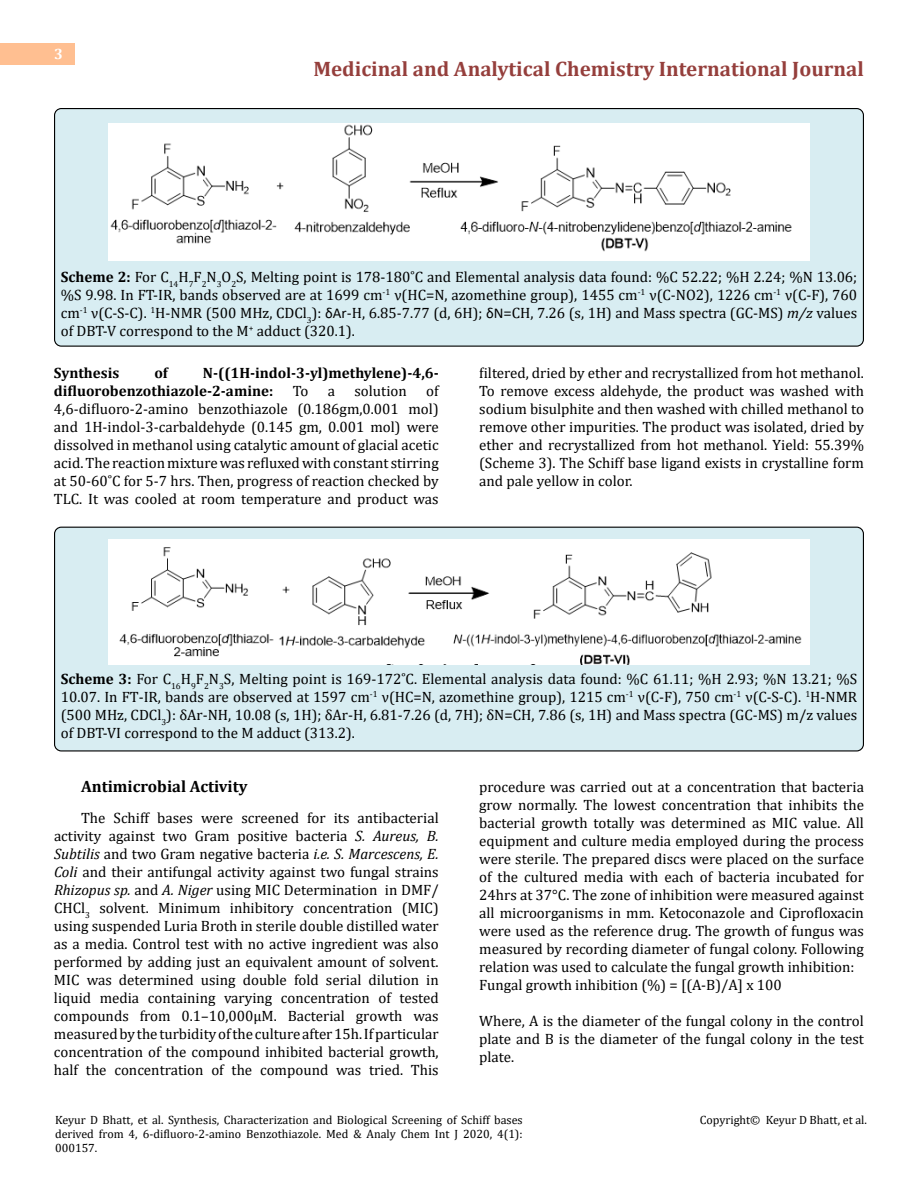
<style>
.page{position:relative;width:918px;height:1188px;background:#fff}
.page>*{position:absolute;margin:0;border:0;box-sizing:border-box;transform-origin:0 0}
.t1{font:700 21px "Cambria";color:#953f3c}
.t2{font:700 16.5px "Cambria";color:#000}
.t3{font:15px/18px "Cambria";color:#000;text-align:justify}
.t4{font:700 15px/18px "Cambria";color:#000}
.t5{font:700 15px "Cambria";color:#fff}
.t6{font:12px/14.4px "Cambria";color:#000;text-align:justify}
.s1{font-weight:700}
.s2{font-family:"Calibri"}
.s3{font-style:italic}
</style>
<div class="page">
<div style="left:0;top:43px;width:75px;height:21px;background:#ffbf91"></div>
<div style="left:55px;top:527px;width:808px;height:224px;background:#d8edf2;border-radius:7px"></div>
<div style="left:54px;top:527px;width:810px;height:224px;border:1px solid #000;border-radius:7px"></div>
<div style="left:55px;top:109px;width:808px;height:237px;background:#d8edf2;border-radius:7px"></div>
<div style="left:54px;top:108px;width:810px;height:239px;border:1px solid #000;border-radius:7px"></div>
<img style="left:108px;top:124px;width:702px;height:136px">
<img style="left:108px;top:540px;width:702px;height:125px">
<p class="t5" style="left:54px;top:44px;width:10px">3</p>
<h1 class="t1" style="left:313px;top:54px;width:552px">Medicinal and Analytical Chemistry International Journal</h1>
<p class="t3" style="left:61px;top:267px;width:798px"><span class="s1">Scheme 2:</span> For C<sub>14</sub>H<sub>7</sub>F<sub>2</sub>N<sub>3</sub>O<sub>2</sub>S, Melting point is 178-180˚C and Elemental analysis data found: %C 52.22; %H 2.24; %N 13.06; %S 9.98. In FT-IR, bands observed are at 1699 cm<sup>-1</sup> ν(HC=N, azomethine group), 1455 cm<sup>-1</sup> ν(C-NO2), 1226 cm<sup>-1</sup> ν(C-F), 760 cm<sup>-1</sup> ν(C-S-C). <sup>1</sup>H-NMR (500 MHz, CDCl<sub>3</sub>): <span class="s2">δAr</span>-H, 6.85-7.77 (d, 6H); <span class="s2">δN</span>=CH, 7.26 (s, 1H) and Mass spectra (GC-MS) <span class="s3">m/z</span> values of DBT-V correspond to the M<sup>+</sup> adduct (320.1).</p>
<p class="t4" style="left:54px;top:363px;width:67px">Synthesis</p>
<p class="t4" style="left:154px;top:363px;width:15px">of</p>
<p class="t3" style="left:479px;top:363px;width:386px">filtered, dried by ether and recrystallized from hot methanol.<br>To remove excess aldehyde, the product was washed with sodium bisulphite and then washed with chilled methanol to remove other impurities. The product was isolated, dried by ether and recrystallized from hot methanol. Yield: 55.39% (Scheme 3). The Schiff base ligand exists in crystalline form and pale yellow in color.</p>
<p class="t4" style="left:54px;top:363px;width:386px;text-indent:149px">N-((1H-indol-3-yl)methylene)-4,6- difluorobenzothiazole-2-amine:</p>
<p class="t3" style="left:54px;top:381px;width:386px;text-indent:372px">of 4,6-difluoro-2-amino benzothiazole (0.186gm,0.001 mol) and 1H-indol-3-carbaldehyde (0.145 gm, 0.001 mol) were dissolved in methanol using catalytic amount of glacial acetic acid. The reaction mixture was refluxed with constant stirring at 50-60˚C for 5-7 hrs. Then, progress of reaction checked by TLC. It was cooled at room temperature and product was</p>
<p class="t3" style="left:293px;top:381px;width:17px">To</p>
<p class="t3" style="left:328px;top:381px;width:9px">a</p>
<p class="t3" style="left:355px;top:381px;width:54px">solution</p>
<p class="t3" style="left:61px;top:669px;width:798px"><span class="s1">Scheme 3:</span> For C<sub>16</sub>H<sub>9</sub>F<sub>2</sub>N<sub>3</sub>S, Melting point is 169-172˚C. Elemental analysis data found: %C 61.11; %H 2.93; %N 13.21; %S 10.07. In FT-IR, bands are observed at 1597 cm<sup>-1</sup> ν(HC=N, azomethine group), 1215 cm<sup>-1</sup> ν(C-F), 750 cm<sup>-1</sup> ν(C-S-C). <sup>1</sup>H-NMR (500 MHz, CDCl<sub>3</sub>): δAr-NH, 10.08 (s, 1H); δAr-H, 6.81-7.26 (d, 7H); δN=CH, 7.86 (s, 1H) and Mass spectra (GC-MS) m/z values of DBT-VI correspond to the M adduct (313.2).</p>
<p class="t2" style="left:81px;top:774px;width:168px">Antimicrobial Activity</p>
<p class="t3" style="left:54px;top:809px;width:386px;text-indent:27px">The Schiff bases were screened for its antibacterial activity against two Gram positive bacteria <span class="s3">S. Aureus, B.<br>Subtilis</span> and two Gram negative bacteria <span class="s3">i.e. S. Marcescens, E.<br>Coli</span> and their antifungal activity against two fungal strains <span class="s3">Rhizopus sp.</span> and <span class="s3">A. Niger</span> using MIC Determination in DMF/ CHCl<sub>3</sub> solvent. Minimum inhibitory concentration (MIC) using suspended Luria Broth in sterile double distilled water as a media. Control test with no active ingredient was also performed by adding just an equivalent amount of solvent.<br>MIC was determined using double fold serial dilution in liquid media containing varying concentration of tested compounds from 0.1–10,000μM. Bacterial growth was measured by the turbidity of the culture after 15h. If particular concentration of the compound inhibited bacterial growth, half the concentration of the compound was tried. This</p>
<p class="t3" style="left:479px;top:777px;width:386px;text-align:left">procedure was carried out at a concentration that bacteria grow normally. The lowest concentration that inhibits the bacterial growth totally was determined as MIC value. All equipment and culture media employed during the process were sterile. The prepared discs were placed on the surface of the cultured media with each of bacteria incubated for 24hrs at 37°C. The zone of inhibition were measured against all microorganisms in mm. Ketoconazole and Ciprofloxacin were used as the reference drug. The growth of fungus was measured by recording diameter of fungal colony. Following relation was used to calculate the fungal growth inhibition:<br>Fungal growth inhibition (%) = [(A-B)/A] x 100</p>
<p class="t3" style="left:479px;top:1011px;width:386px">Where, A is the diameter of the fungal colony in the control plate and B is the diameter of the fungal colony in the test plate.</p>
<p class="t6" style="left:55px;top:1112px;width:469px">Keyur D Bhatt, et al. Synthesis, Characterization and Biological Screening of Schiff bases derived from 4, 6-difluoro-2-amino Benzothiazole. Med &amp; Analy Chem Int J 2020, 4(1):<br>000157.</p>
<p class="t6" style="left:700px;top:1112px;width:169px">Copyright© Keyur D Bhatt, et al.</p>
</div>
